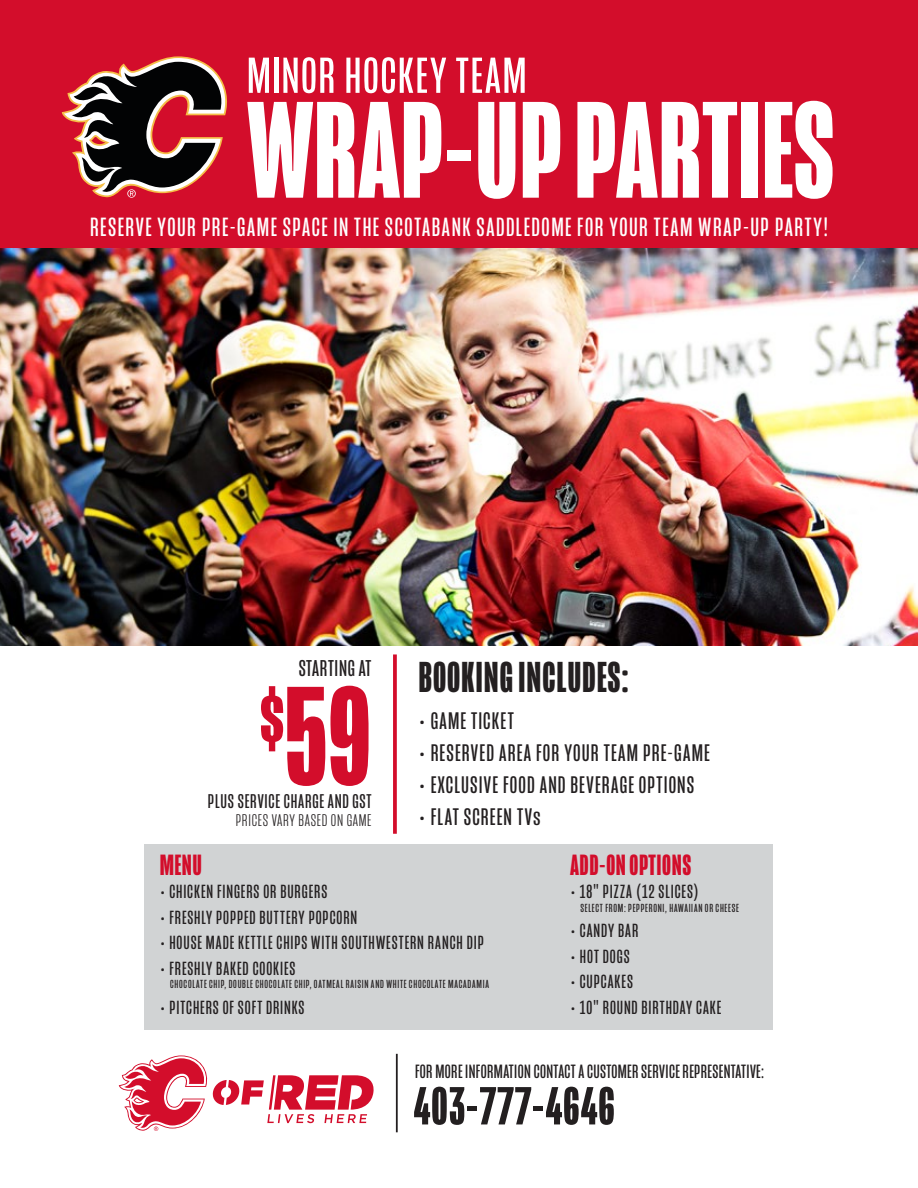
<style>
.page{position:relative;width:918px;height:1188px;background:#fff}
.page>*{position:absolute;margin:0;border:0;box-sizing:border-box;transform-origin:0 0}
.t1{font:700 144.15px "Mongoose";color:#d30d2b}
.t2{font:700 140.85px "Mongoose";color:#fff}
.t3{font:700 54.9px "Mongoose";letter-spacing:.02em;color:#231f20}
.t4{font:51.75px "Mongoose";letter-spacing:.035em;color:#fff}
.t5{font:700 44.4px "Mongoose";letter-spacing:.02em;color:#231f20}
.t6{font:700 30px "Mongoose";letter-spacing:.02em;color:#d30d2b}
.t7{font:27px "Mongoose";letter-spacing:.06em;color:#fff}
.t8{font:24.6px "Mongoose";letter-spacing:.05em;color:#231f20}
.t9{font:23.4px "Mongoose";letter-spacing:.03em;color:#231f20}
.t10{font:20.4px "Mongoose";letter-spacing:.04em;color:#231f20}
.t11{font:19.65px "Mongoose";letter-spacing:.02em;color:#231f20}
.t12{font:19.5px "Mongoose";letter-spacing:.05em;color:#231f20}
.t13{font:300 17.25px "Mongoose";letter-spacing:.04em;color:#231f20}
.t14{font:12px "Mongoose";letter-spacing:.065em;color:#231f20}
</style>
<div class="page">
<div style="left:0;top:0;width:918px;height:354px;background:#d30d2b"></div>
<img style="left:0;top:248px;width:918px;height:398px">
<svg style="left:62px;top:56px;width:165px;height:142px"></svg>
<svg style="left:119px;top:1055px;width:255px;height:76px"></svg>
<svg style="left:393px;top:654px;width:4px;height:180px"></svg>
<div style="left:145px;top:845px;width:628px;height:185px;background:#d1d3d4"></div>
<hr style="left:396px;top:1054px;width:2px;height:78px;background:#231f20">
<h3 class="t4" style="left:247px;top:46px;width:281px">MINOR HOCKEY TEAM</h3>
<h2 class="t2" style="left:247px;top:70px;width:589px">WRAP-UP PARTIES</h2>
<h3 class="t7" style="left:90px;top:212px;width:739px">RESERVE YOUR PRE-GAME SPACE IN THE SCOTABANK SADDLEDOME FOR YOUR TEAM WRAP-UP PARTY!</h3>
<p class="t9" style="left:299px;top:655px;width:74px">STARTING AT</p>
<h1 class="t1" style="left:259px;top:654px;width:113px"><sup>$</sup>59</h1>
<p class="t10" style="left:208px;top:790px;width:165px">PLUS SERVICE CHARGE AND GST</p>
<p class="t13" style="left:236px;top:810px;width:137px">PRICES VARY BASED ON GAME</p>
<h3 class="t6" style="left:160px;top:848px;width:44px">MENU</h3>
<h3 class="t5" style="left:418px;top:652px;width:211px">BOOKING INCLUDES:</h3>
<p class="t8" style="left:418px;top:707px;width:97px">• GAME TICKET</p>
<p class="t8" style="left:418px;top:739px;width:293px">• RESERVED AREA FOR YOUR TEAM PRE-GAME</p>
<p class="t8" style="left:418px;top:771px;width:277px">• EXCLUSIVE FOOD AND BEVERAGE OPTIONS</p>
<p class="t8" style="left:418px;top:803px;width:124px">• FLAT SCREEN TVs</p>
<h3 class="t6" style="left:570px;top:848px;width:123px">ADD-ON OPTIONS</h3>
<p class="t12" style="left:160px;top:881px;width:169px">• CHICKEN FINGERS OR BURGERS</p>
<p class="t12" style="left:160px;top:906px;width:199px">• FRESHLY POPPED BUTTERY POPCORN</p>
<p class="t12" style="left:160px;top:932px;width:326px">• HOUSE MADE KETTLE CHIPS WITH SOUTHWESTERN RANCH DIP</p>
<p class="t12" style="left:160px;top:957px;width:137px">• FRESHLY BAKED COOKIES</p>
<p class="t14" style="left:170px;top:978px;width:320px">CHOCOLATE CHIP, DOUBLE CHOCOLATE CHIP, OATMEAL RAISIN AND WHITE CHOCOLATE MACADAMIA</p>
<p class="t12" style="left:160px;top:996px;width:146px">• PITCHERS OF SOFT DRINKS</p>
<p class="t12" style="left:570px;top:881px;width:131px">• 18" PIZZA (12 SLICES)</p>
<p class="t14" style="left:581px;top:901px;width:160px">SELECT FROM: PEPPERONI, HAWAIIAN OR CHEESE</p>
<p class="t12" style="left:570px;top:920px;width:70px">• CANDY BAR</p>
<p class="t12" style="left:570px;top:945px;width:61px">• HOT DOGS</p>
<p class="t12" style="left:570px;top:971px;width:64px">• CUPCAKES</p>
<p class="t12" style="left:570px;top:996px;width:153px">• 10" ROUND BIRTHDAY CAKE</p>
<p class="t11" style="left:415px;top:1060px;width:350px">FOR MORE INFORMATION CONTACT A CUSTOMER SERVICE REPRESENTATIVE:</p>
<h3 class="t3" style="left:414px;top:1075px;width:203px">403-777-4646</h3>
</div>
